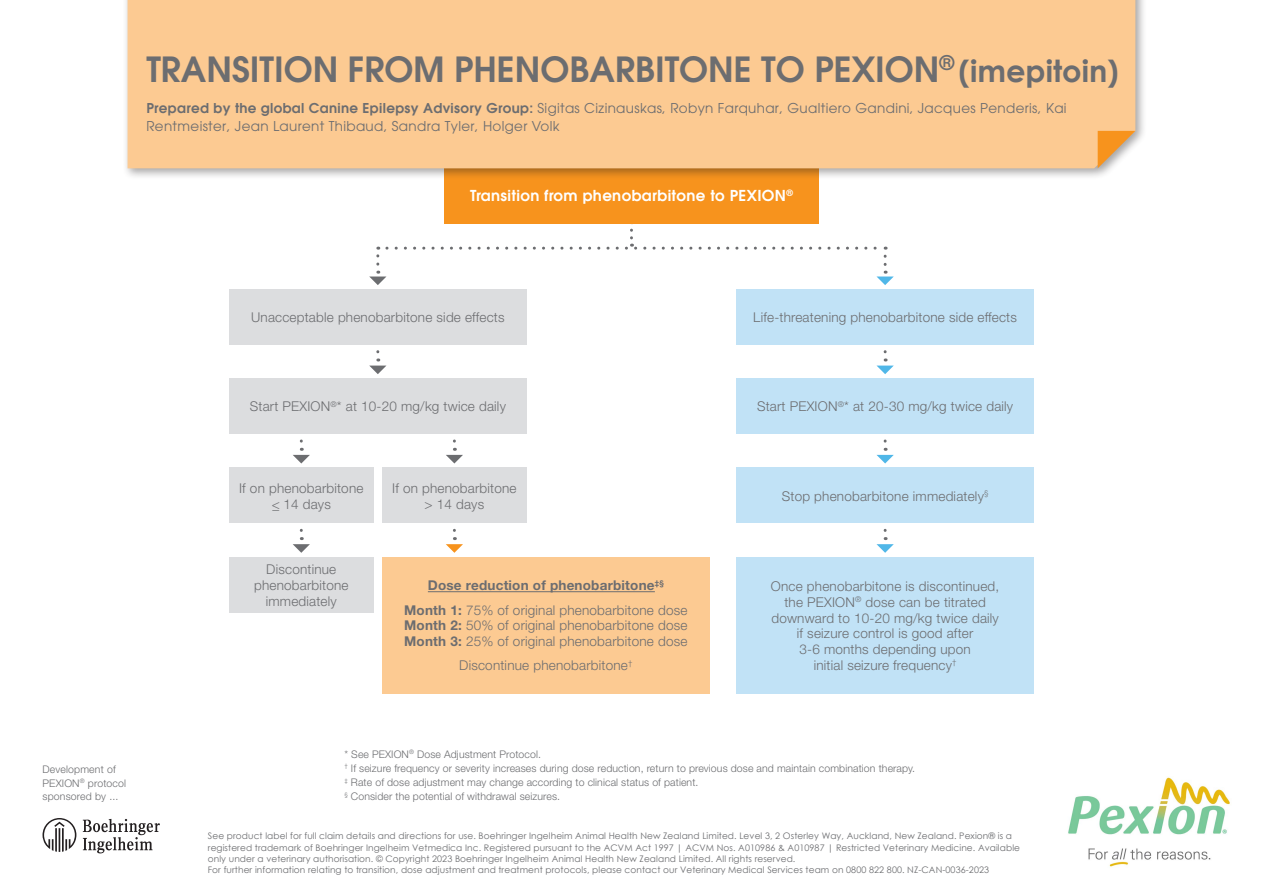
<style>
.page{position:relative;width:1263px;height:893px;background:#fff}
.page>*{position:absolute;margin:0;border:0;box-sizing:border-box;transform-origin:0 0}
.t1{font:600 34.5px "ITC Avant Garde Std";color:#6c6d70}
.t2{font:600 15px "ITC Avant Garde Std";letter-spacing:.025em;color:#fff}
.t3{font:300 13.5px/15.8px "Helvetica Neue";letter-spacing:.015em;color:#6c6d70;text-align:center}
.t4{font:13.5px/18px "Avant Garde";letter-spacing:.025em;color:#6c6d70}
.t5{font:700 13.5px/24.3px "Helvetica Neue";letter-spacing:.015em;color:#6c6d70;text-align:center}
.t6{font:300 10.5px/14.2px "Helvetica Neue";letter-spacing:.01em;color:#6c6d70}
.t7{font:9px/11.2px "Century Gothic";letter-spacing:.01em;color:#6c6d70}
.s1{font-family:"Century Gothic";font-weight:700;font-size:30.45px}
.s2{font-family:"ITC Avant Garde Std";font-weight:600}
.s3{font-weight:300}
.s4{font-weight:700}
</style>
<div class="page">
<div style="left:444px;top:168px;width:375px;height:56px;background:#f7931d"></div>
<div style="left:122px;top:0;width:1025px;height:180px;background:#231f20;opacity:.4"></div>
<div style="left:128px;top:0;width:1007px;height:168px;background:#fcca92"></div>
<svg style="left:1098px;top:131px;width:37px;height:37px"></svg>
<svg style="left:369px;top:344px;width:17px;height:30px"></svg>
<svg style="left:876px;top:344px;width:18px;height:30px"></svg>
<svg style="left:876px;top:439px;width:18px;height:24px"></svg>
<svg style="left:876px;top:528px;width:18px;height:25px"></svg>
<svg style="left:293px;top:439px;width:17px;height:24px"></svg>
<svg style="left:446px;top:439px;width:17px;height:24px"></svg>
<svg style="left:293px;top:528px;width:17px;height:25px"></svg>
<svg style="left:446px;top:528px;width:17px;height:25px"></svg>
<div style="left:382px;top:557px;width:327px;height:136px;background:#fcca92"></div>
<hr style="left:428px;top:591px;width:227px;height:1px;background:#6c6d70">
<svg style="left:43px;top:818px;width:33px;height:34px"></svg>
<svg style="left:83px;top:819px;width:77px;height:34px"></svg>
<svg style="left:376px;top:247px;width:3px;height:17px"></svg>
<svg style="left:387px;top:230px;width:499px;height:20px"></svg>
<svg style="left:369px;top:271px;width:17px;height:14px"></svg>
<svg style="left:876px;top:256px;width:18px;height:29px"></svg>
<div style="left:229px;top:289px;width:298px;height:55px;background:#dcdddf"></div>
<div style="left:229px;top:378px;width:298px;height:56px;background:#dcdddf"></div>
<div style="left:736px;top:378px;width:298px;height:56px;background:#c1e2f6"></div>
<div style="left:736px;top:468px;width:298px;height:55px;background:#c1e2f6"></div>
<div style="left:736px;top:557px;width:298px;height:136px;background:#c1e2f6"></div>
<div style="left:229px;top:468px;width:145px;height:55px;background:#dcdddf"></div>
<div style="left:229px;top:557px;width:145px;height:55px;background:#dcdddf"></div>
<div style="left:382px;top:468px;width:145px;height:55px;background:#dcdddf"></div>
<div style="left:736px;top:289px;width:298px;height:55px;background:#c1e2f6"></div>
<img style="left:1068px;top:777px;width:162px;height:90px">
<h1 class="t1" style="left:146px;top:46px;width:974px">TRANSITION FROM PHENOBARBITONE TO PEXION<sup>®</sup> <span class="s1">(imepitoin)</span></h1>
<h3 class="t4" style="left:146px;top:99px;width:922px"><span class="s2">Prepared by the global Canine Epilepsy Advisory Group:</span> Sigitas Cizinauskas, Robyn Farquhar, Gualtiero Gandini, Jacques Penderis, Kai<br>Rentmeister, Jean Laurent Thibaud, Sandra Tyler, Holger Volk</h3>
<h2 class="t2" style="left:470px;top:186px;width:324px">Transition from phenobarbitone to PEXION<sup>®</sup></h2>
<p class="t6" style="left:43px;top:763px;width:85px;line-height:13.5px">Development of<br>PEXION<sup>®</sup> protocol sponsored by ...</p>
<h3 class="t3" style="left:251px;top:309px;width:255px">Unacceptable phenobarbitone side effects</h3>
<h3 class="t3" style="left:753px;top:309px;width:265px">Life-threatening phenobarbitone side effects</h3>
<h3 class="t3" style="left:250px;top:398px;width:258px">Start PEXION<sup>®</sup>* at 10-20 mg/kg twice daily</h3>
<h3 class="t3" style="left:757px;top:398px;width:258px">Start PEXION<sup>®</sup>* at 20-30 mg/kg twice daily</h3>
<h3 class="t3" style="left:239px;top:480px;width:126px">If on phenobarbitone &lt;_ 14 days</h3>
<h3 class="t3" style="left:254px;top:561px;width:96px">Discontinue phenobarbitone immediately</h3>
<h3 class="t3" style="left:392px;top:480px;width:126px">If on phenobarbitone &gt; 14 days</h3>
<h3 class="t5" style="left:404px;top:573px;width:285px">Dose reduction of phenobarbitone<sup>‡§<br></sup>Month 1: <span class="s3">75% of original phenobarbitone dose</span></h3>
<h3 class="t3" style="left:404px;top:617px;width:285px;text-align:left"><span class="s4">Month 2:</span> 50% of original phenobarbitone dose<br><span class="s4">Month 3:</span> 25% of original phenobarbitone dose</h3>
<h3 class="t3" style="left:459px;top:657px;width:175px">Discontinue phenobarbitone<sup>†</sup></h3>
<h3 class="t3" style="left:782px;top:488px;width:208px">Stop phenobarbitone immediately<sup>§</sup></h3>
<h3 class="t3" style="left:771px;top:578px;width:230px">Once phenobarbitone is discontinued, the PEXION<sup>®</sup> dose can be titrated downward to 10-20 mg/kg twice daily if seizure control is good after<br>3-6 months depending upon<br>initial seizure frequency<sup>†</sup></h3>
<p class="t6" style="left:344px;top:747px;width:572px">* See PEXION<sup>®</sup> Dose Adjustment Protocol.<br><sup>†</sup> If seizure frequency or severity increases during dose reduction, return to previous dose and maintain combination therapy. <sup>‡</sup> Rate of dose adjustment may change according to clinical status of patient.<br><sup>§</sup> Consider the potential of withdrawal seizures.</p>
<p class="t7" style="left:208px;top:830px;width:814px">See product label for full claim details and directions for use. Boehringer Ingelheim Animal Health New Zealand Limited. Level 3, 2 Osterley Way, Auckland, New Zealand. Pexion® is a registered trademark of Boehringer Ingelheim Vetmedica Inc. Registered pursuant to the ACVM Act 1997 | ACVM Nos. A010986 &amp; A010987 | Restricted Veterinary Medicine. Available only under a veterinary authorisation. © Copyright 2023 Boehringer Ingelheim Animal Health New Zealand Limited. All rights reserved.<br>For further information relating to transition, dose adjustment and treatment protocols, please contact our Veterinary Medical Services team on 0800 822 800. NZ-CAN-0036-2023</p>
</div>
